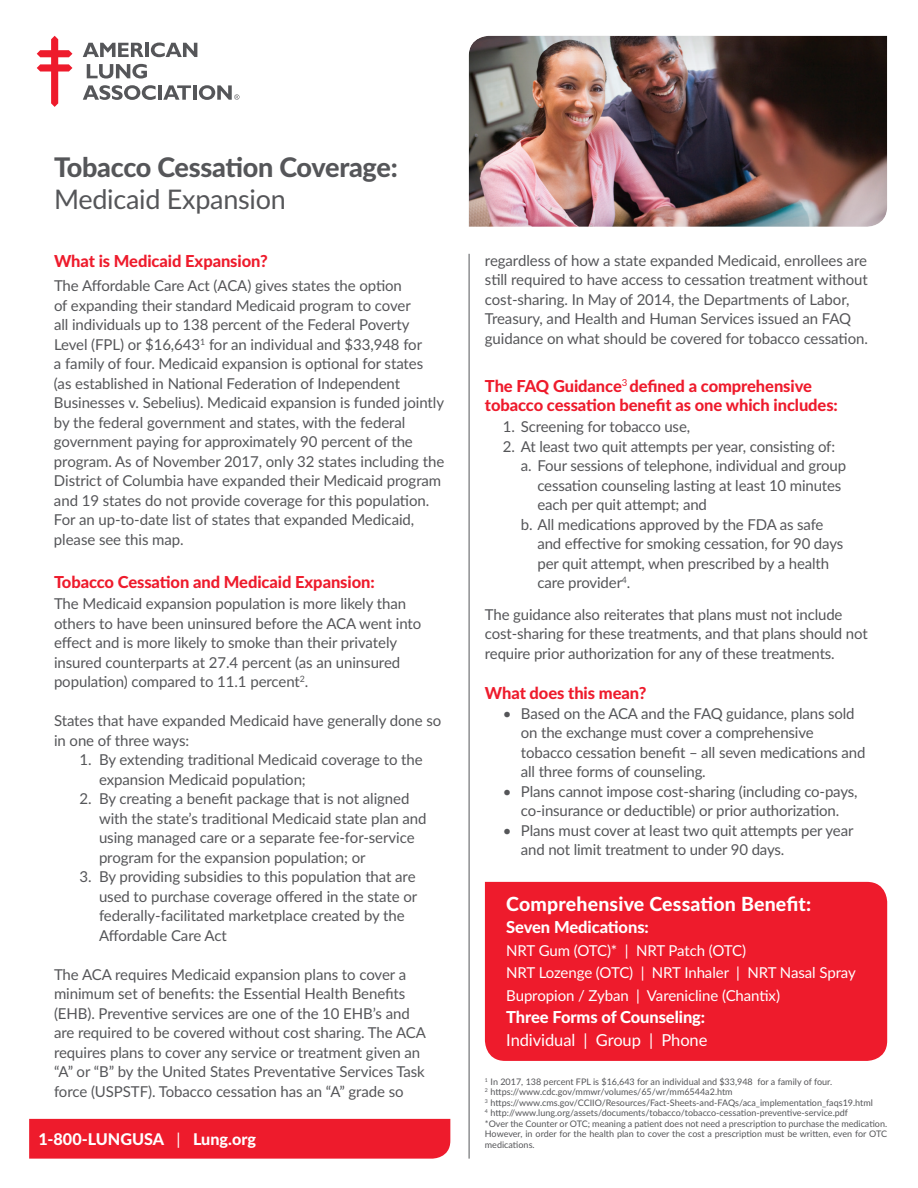
<style>
.page{position:relative;width:918px;height:1188px;background:#fff}
.page>*{position:absolute;margin:0;border:0;box-sizing:border-box;transform-origin:0 0}
.t1{font:800 27px "Lato";letter-spacing:-.015em;color:#555659}
.t2{font:27px "Lato";letter-spacing:-.01em;color:#555659}
.t3{font:800 19.5px "Lato";letter-spacing:.01em;color:#fff}
.t4{font:800 16.5px/19.5px "Lato";letter-spacing:-.005em;color:#ee1b2c}
.t5{font:800 16.5px "Lato";letter-spacing:-.005em;color:#fff}
.t6{font:16.5px "Lato";letter-spacing:-.005em;color:#fff}
.t7{font:800 16.2px "Lato";color:#fff}
.t8{font:15px/19.5px "Lato";letter-spacing:-.005em;color:#555659}
.t9{font:15px/22.5px "Lato";letter-spacing:-.005em;color:#fff}
.t10{font:9px/10.5px "Lato";color:#555659}
.s1{font-weight:400}
</style>
<div class="page">
<div style="left:485px;top:882px;width:402px;height:179px;background:#ee1b2c"></div>
<div style="left:467px;top:35px;width:421px;height:194px;background:#231f20;opacity:.2"></div>
<div style="left:29px;top:1119px;width:421px;height:40px;background:#ee1b2c"></div>
<hr style="left:469px;top:254px;width:1px;height:905px;background:#555659">
<svg style="left:83px;top:43px;width:60px;height:14px"></svg>
<hr style="left:145px;top:43px;width:3px;height:14px;background:#555659">
<svg style="left:151px;top:43px;width:46px;height:14px"></svg>
<svg style="left:87px;top:64px;width:60px;height:15px"></svg>
<svg style="left:83px;top:85px;width:73px;height:15px"></svg>
<hr style="left:158px;top:85px;width:4px;height:15px;background:#555659">
<svg style="left:163px;top:85px;width:28px;height:15px"></svg>
<hr style="left:193px;top:85px;width:3px;height:15px;background:#555659">
<svg style="left:199px;top:85px;width:40px;height:15px"></svg>
<svg style="left:37px;top:36px;width:35px;height:71px"></svg>
<h1 class="t1" style="left:54px;top:147px;width:345px">Tobacco Cessation Coverage:</h1>
<h1 class="t2" style="left:54px;top:180px;width:233px">Medicaid Expansion</h1>
<p class="t4" style="left:54px;top:251px;width:215px">What is Medicaid Expansion?</p>
<p class="t8" style="left:54px;top:275px;width:392px">The Affordable Care Act (ACA) gives states the option<br>of expanding their standard Medicaid program to cover<br>all individuals up to 138 percent of the Federal Poverty Level (FPL) or $16,643<sup>1</sup> for an individual and $33,948 for<br>a family of four. Medicaid expansion is optional for states (as established in National Federation of Independent Businesses v. Sebelius). Medicaid expansion is funded jointly by the federal government and states, with the federal government paying for approximately 90 percent of the program. As of November 2017, only 32 states including the District of Columbia have expanded their Medicaid program and 19 states do not provide coverage for this population.<br>For an up-to-date list of states that expanded Medicaid, please see this map.</p>
<p class="t4" style="left:54px;top:572px;width:322px">Tobacco Cessation and Medicaid Expansion:</p>
<p class="t8" style="left:54px;top:593px;width:369px">The Medicaid expansion population is more likely than others to have been uninsured before the ACA went into effect and is more likely to smoke than their privately insured counterparts at 27.4 percent (as an uninsured population) compared to 11.1 percent<sup>2</sup>.</p>
<p class="t8" style="left:54px;top:710px;width:389px">States that have expanded Medicaid have generally done so in one of three ways:</p>
<p class="t8" style="left:99px;top:749px;width:325px;text-indent:-20px">1. By extending traditional Medicaid coverage to the expansion Medicaid population;</p>
<p class="t8" style="left:99px;top:788px;width:329px;text-indent:-20px">2. By creating a benefit package that is not aligned with the state’s traditional Medicaid state plan and using managed care or a separate fee-for-service program for the expansion population; or</p>
<p class="t8" style="left:99px;top:866px;width:320px;text-indent:-20px">3. By providing subsidies to this population that are used to purchase coverage offered in the state or federally-facilitated marketplace created by the Affordable Care Act</p>
<p class="t8" style="left:54px;top:964px;width:373px">The ACA requires Medicaid expansion plans to cover a minimum set of benefits: the Essential Health Benefits (EHB). Preventive services are one of the 10 EHB’s and are required to be covered without cost sharing. The ACA requires plans to cover any service or treatment given an “A” or “B” by the United States Preventative Services Task force (USPSTF). Tobacco cessation has an “A” grade so</p>
<p class="t7" style="left:39px;top:1127px;width:219px">1-800-LUNGUSA <span class="s1">|</span> Lung.org</p>
<p class="t8" style="left:485px;top:250px;width:385px">regardless of how a state expanded Medicaid, enrollees are still required to have access to cessation treatment without cost-sharing. In May of 2014, the Departments of Labor, Treasury, and Health and Human Services issued an FAQ guidance on what should be covered for tobacco cessation.</p>
<p class="t4" style="left:485px;top:375px;width:354px">The FAQ Guidance<sup>3</sup> defined a comprehensive tobacco cessation benefit as one which includes:</p>
<p class="t8" style="left:503px;top:417px;width:189px">1. Screening for tobacco use,</p>
<p class="t8" style="left:503px;top:436px;width:334px">2. At least two quit attempts per year, consisting of:</p>
<p class="t8" style="left:521px;top:456px;width:327px">a. Four sessions of telephone, individual and group</p>
<p class="t8" style="left:537px;top:475px;width:305px">cessation counseling lasting at least 10 minutes</p>
<p class="t8" style="left:537px;top:495px;width:171px">each per quit attempt; and</p>
<p class="t8" style="left:521px;top:514px;width:304px">b. All medications approved by the FDA as safe</p>
<p class="t8" style="left:537px;top:534px;width:307px">and effective for smoking cessation, for 90 days</p>
<p class="t8" style="left:537px;top:553px;width:293px">per quit attempt, when prescribed by a health</p>
<p class="t8" style="left:537px;top:573px;width:95px">care provider<sup>4</sup>.</p>
<p class="t8" style="left:485px;top:604px;width:384px">The guidance also reiterates that plans must not include cost-sharing for these treatments, and that plans should not require prior authorization for any of these treatments.</p>
<p class="t4" style="left:485px;top:683px;width:163px">What does this mean?</p>
<p class="t8" style="left:521px;top:703px;width:346px;text-indent:-18px">• Based on the ACA and the FAQ guidance, plans sold on the exchange must cover a comprehensive tobacco cessation benefit – all seven medications and all three forms of counseling.</p>
<p class="t8" style="left:503px;top:781px;width:356px;text-align:center">• Plans cannot impose cost-sharing (including co-pays, co-insurance or deductible) or prior authorization.</p>
<p class="t8" style="left:521px;top:820px;width:334px;text-indent:-18px">• Plans must cover at least two quit attempts per year and not limit treatment to under 90 days.</p>
<h2 class="t3" style="left:506px;top:889px;width:306px">Comprehensive Cessation Benefit:</h2>
<p class="t5" style="left:506px;top:915px;width:144px">Seven Medications:</p>
<p class="t9" style="left:506px;top:939px;width:351px">NRT Gum (OTC)* | NRT Patch (OTC)<br>NRT Lozenge (OTC) | NRT Inhaler | NRT Nasal Spray<br>Bupropion / Zyban | Varenicline (Chantix)</p>
<p class="t5" style="left:506px;top:1005px;width:200px">Three Forms of Counseling:</p>
<p class="t6" style="left:506px;top:1028px;width:203px">Individual | Group | Phone</p>
<p class="t10" style="left:485px;top:1076px;width:404px"><sup>1</sup> In 2017, 138 percent FPL is $16,643 for an individual and $33,948 for a family of four.<br><sup>2</sup> https://www.cdc.gov/mmwr/volumes/65/wr/mm6544a2.htm<br><sup>3</sup> https://www.cms.gov/CCIIO/Resources/Fact-Sheets-and-FAQs/aca_implementation_faqs19.html<br><sup>4</sup> http://www.lung.org/assets/documents/tobacco/tobacco-cessation-preventive-service.pdf<br>*Over the Counter or OTC; meaning a patient does not need a prescription to purchase the medication.<br>However, in order for the health plan to cover the cost a prescription must be written, even for OTC medications.</p>
</div>
